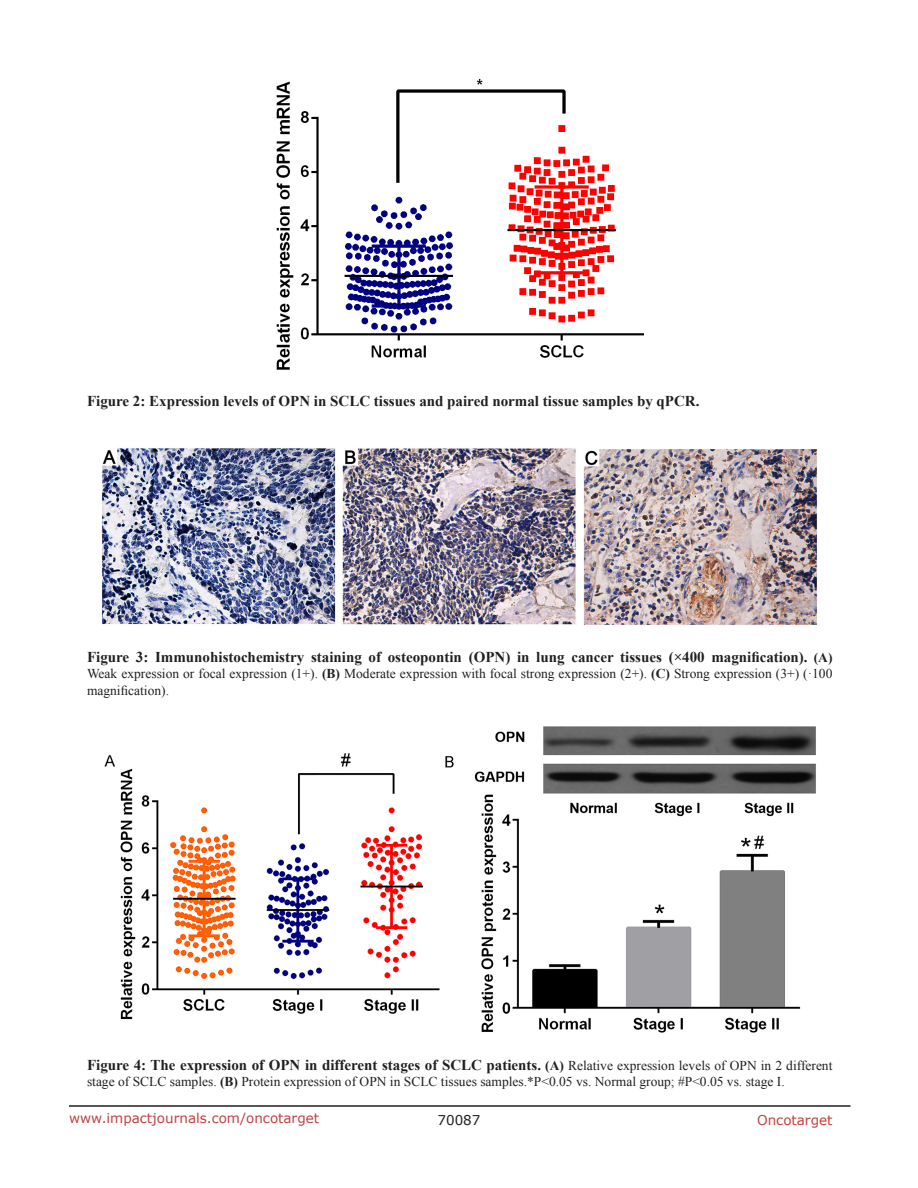
<style>
.page{position:relative;width:918px;height:1188px;background:#fff}
.page>*{position:absolute;margin:0;border:0;box-sizing:border-box;transform-origin:0 0}
.figuretext{font:700 15px "Times New Roman";color:#231f20}
.figuretext-2{font:13.5px/16.2px "Times New Roman";color:#231f20}
.t1{font:13.5px "Verdana";color:#c24141}
.t2{font:13.5px "Verdana";color:#231f20}
.s1{font-size:13.5px}
.s2{font-weight:700}
.s3{font-weight:400;font-size:13.5px}
</style>
<div class="page">
<hr style="left:69px;top:1105px;width:781px;height:2px;background:#231f20">
<img style="left:276px;top:79px;width:368px;height:291px">
<img style="left:102px;top:448px;width:715px;height:177px">
<img style="left:104px;top:726px;width:712px;height:307px">
<p class="figuretext" style="left:87px;top:391px;width:614px">Figure 2: Expression levels of OPN in SCLC tissues and paired normal tissue samples by qPCR.</p>
<p class="figuretext" style="left:87px;top:647px;width:747px">Figure 3: Immunohistochemistry staining of osteopontin (OPN) in lung cancer tissues (×400 magnification). <span class="s1">(A)</span></p>
<p class="figuretext-2" style="left:87px;top:666px;width:747px">Weak expression or focal expression (1+). <span class="s2">(B)</span> Moderate expression with focal strong expression (2+). <span class="s2">(C)</span> Strong expression (3+) (·100 magnification).</p>
<p class="figuretext" style="left:87px;top:1054px;width:747px">Figure 4: The expression of OPN in different stages of SCLC patients. <span class="s1">(A)</span> <span class="s3">Relative expression levels of OPN in 2 different</span></p>
<p class="figuretext-2" style="left:87px;top:1073px;width:699px">stage of SCLC samples. <span class="s2">(B)</span> Protein expression of OPN in SCLC tissues samples.*P&lt;0.05 vs. Normal group; #P&lt;0.05 vs. stage I.</p>
<p class="t1" style="left:69px;top:1109px;width:252px">www.impactjournals.com/oncotarget</p>
<p class="t2" style="left:438px;top:1111px;width:44px">70087</p>
<p class="t1" style="left:757px;top:1111px;width:77px">Oncotarget</p>
</div>
